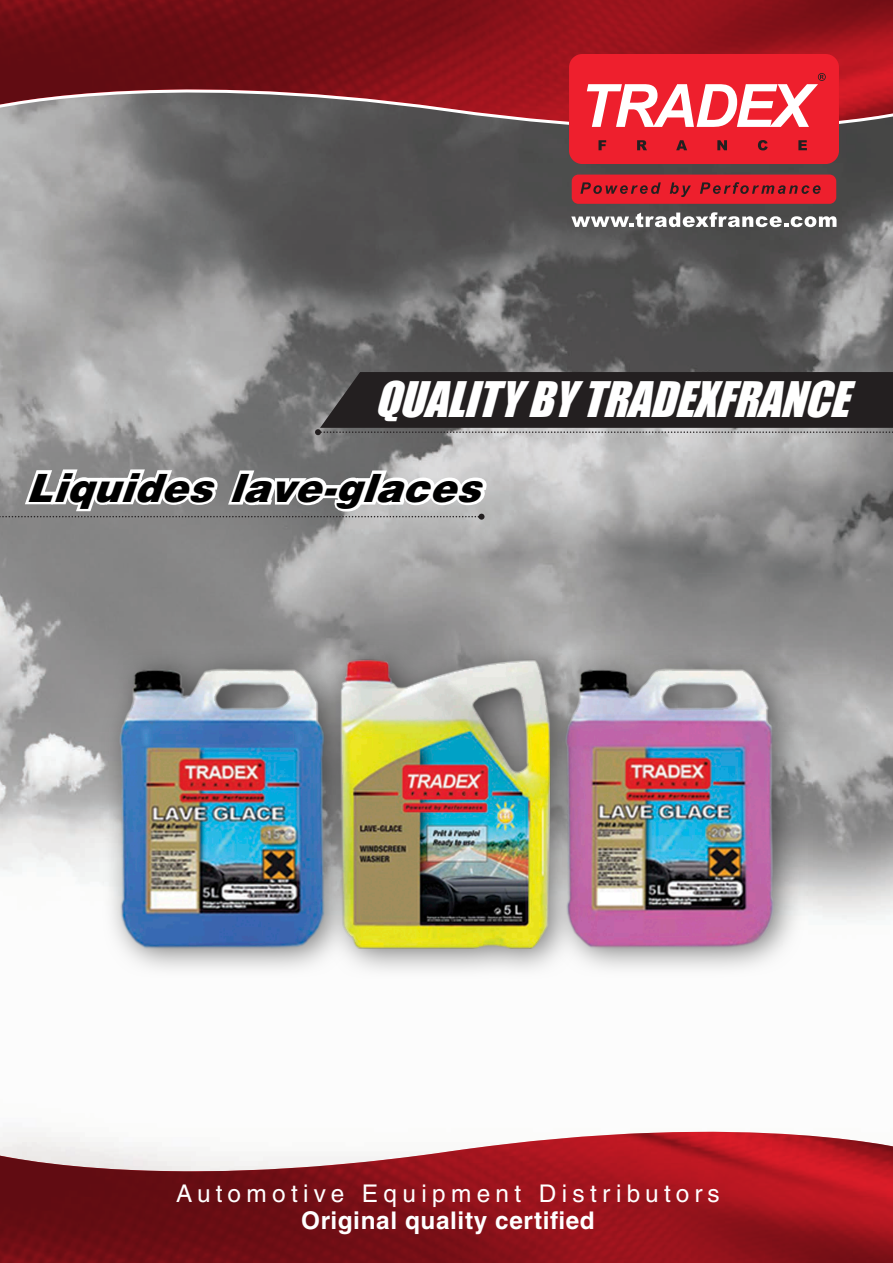
<style>
.page{position:relative;width:893px;height:1263px;background:#fff}
.page>*{position:absolute;margin:0;border:0;box-sizing:border-box;transform-origin:0 0}
.t1{font:italic 45px "Impact";color:#fff}
.t2{font:italic 900 39px "Helvetica";color:#000}
.t3{font:24.3px "Helvetica LT Std";letter-spacing:.22em;color:#fff}
.t4{font:700 24.3px "Helvetica LT Std";letter-spacing:.025em;color:#fff}
</style>
<div class="page">
<img style="left:0;top:0;width:893px;height:1263px">
<h1 class="t1" style="left:374px;top:364px;width:475px">QUALITYBYTRADEXFRANCE</h1>
<h2 class="t2" style="left:26px;top:462px;width:472px">Liquides lave-glaces</h2>
<p class="t3" style="left:176px;top:1179px;width:545px">Automotive Equipment Distributors</p>
<p class="t4" style="left:301px;top:1206px;width:295px">Original quality certified</p>
</div>
